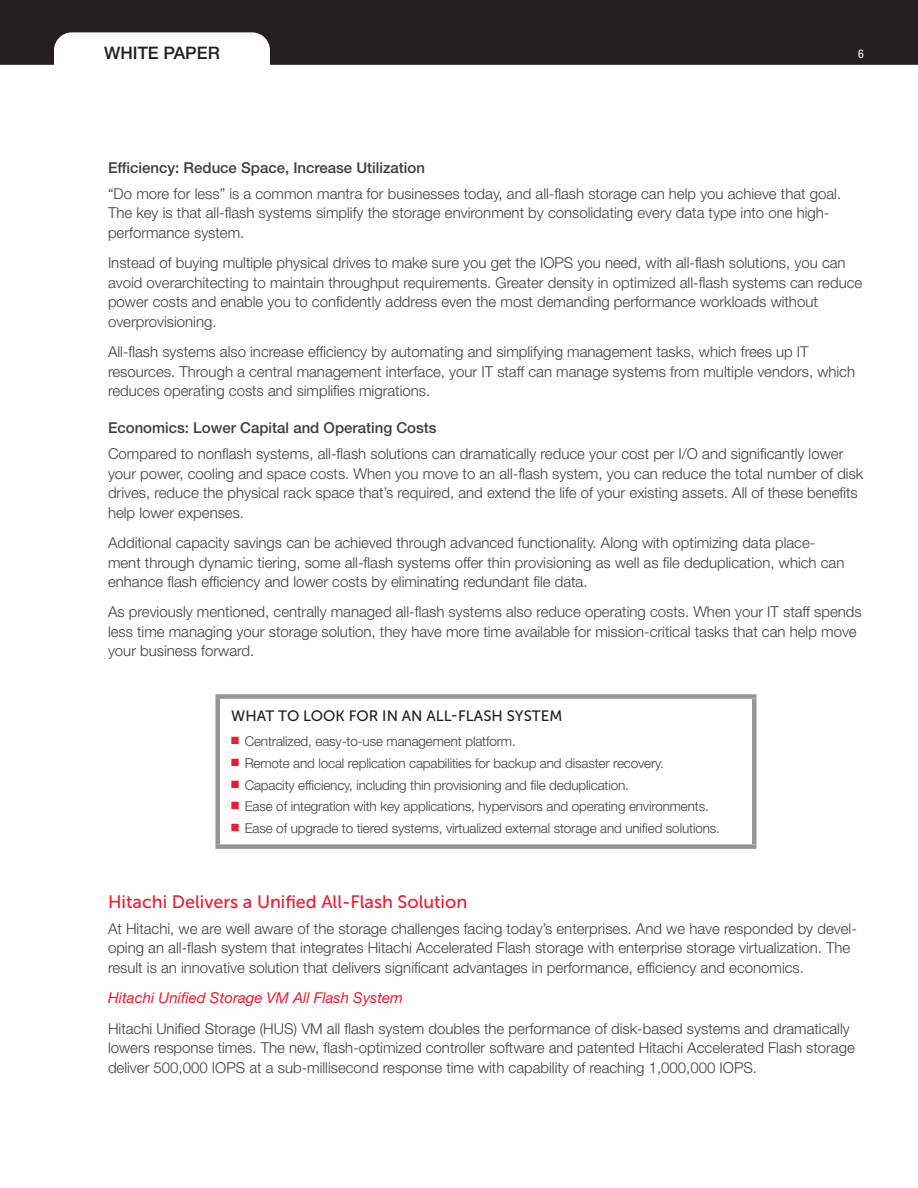
<style>
.page{position:relative;width:918px;height:1188px;background:#fff}
.page>*{position:absolute;margin:0;border:0;box-sizing:border-box;transform-origin:0 0}
.t1{font:18px "Museo Sans 500";color:#ed1a33}
.t2{font:500 17.25px "Helvetica Neue LT Std";color:#231f20}
.t3{font:300 15px/19.5px "Helvetica Neue LT Std";color:#3e3e3f}
.t4{font:500 15px "Helvetica Neue LT Std";color:#3e3e3f}
.t5{font:italic 15px "Helvetica Neue LT Std";color:#ed1a33}
.t6{font:15px "Museo Sans 500";color:#231f20}
.t7{font:300 13.5px "Helvetica Neue LT Std";letter-spacing:-.01em;color:#3e3e3f}
.t8{font:condensed 12px "Helvetica Neue LT Std";color:#fff}
.s1{color:#ed1a33}
</style>
<div class="page">
<svg style="left:0;top:0;width:918px;height:65px;fill:#231f20"></svg>
<div style="left:215px;top:694px;width:542px;height:5px;background:#939598"></div>
<div style="left:215px;top:699px;width:5px;height:145px;background:#939598"></div>
<div style="left:752px;top:699px;width:5px;height:145px;background:#939598"></div>
<div style="left:215px;top:844px;width:542px;height:5px;background:#939598"></div>
<p class="t2" style="left:104px;top:42px;width:117px">WHITE PAPER</p>
<p class="t8" style="left:858px;top:47px;width:7px">6</p>
<p class="t4" style="left:108px;top:158px;width:319px">Efficiency: Reduce Space, Increase Utilization</p>
<p class="t3" style="left:108px;top:184px;width:735px">“Do more for less” is a common mantra for businesses today, and all-flash storage can help you achieve that goal.<br>The key is that all-flash systems simplify the storage environment by consolidating every data type into one high&shy;performance system.</p>
<p class="t3" style="left:108px;top:253px;width:756px">Instead of buying multiple physical drives to make sure you get the IOPS you need, with all-flash solutions, you can avoid overarchitecting to maintain throughput requirements. Greater density in optimized all-flash systems can reduce power costs and enable you to confidently address even the most demanding performance workloads without overprovisioning.</p>
<p class="t3" style="left:108px;top:342px;width:749px">All-flash systems also increase efficiency by automating and simplifying management tasks, which frees up IT resources. Through a central management interface, your IT staff can manage systems from multiple vendors, which reduces operating costs and simplifies migrations.</p>
<p class="t4" style="left:108px;top:419px;width:330px">Economics: Lower Capital and Operating Costs</p>
<p class="t3" style="left:108px;top:444px;width:757px">Compared to nonflash systems, all-flash solutions can dramatically reduce your cost per I/O and significantly lower your power, cooling and space costs. When you move to an all-flash system, you can reduce the total number of disk drives, reduce the physical rack space that’s required, and extend the life of your existing assets. All of these benefits help lower expenses.</p>
<p class="t3" style="left:108px;top:533px;width:738px">Additional capacity savings can be achieved through advanced functionality. Along with optimizing data place&shy;ment through dynamic tiering, some all-flash systems offer thin provisioning as well as file deduplication, which can enhance flash efficiency and lower costs by eliminating redundant file data.</p>
<p class="t3" style="left:108px;top:602px;width:755px">As previously mentioned, centrally managed all-flash systems also reduce operating costs. When your IT staff spends less time managing your storage solution, they have more time available for mission-critical tasks that can help move your business forward.</p>
<p class="t6" style="left:231px;top:708px;width:330px">What to Look for i n an All-Flas h System</p>
<p class="t7" style="left:231px;top:733px;width:286px"><span class="s1">■</span> Centralized, easy-to-use management platform.</p>
<p class="t7" style="left:231px;top:755px;width:434px"><span class="s1">■</span> Remote and local replication capabilities for backup and disaster recovery.</p>
<p class="t7" style="left:231px;top:777px;width:399px"><span class="s1">■</span> Capacity efficiency, including thin provisioning and file deduplication.</p>
<p class="t7" style="left:231px;top:798px;width:479px"><span class="s1">■</span> Ease of integration with key applications, hypervisors and operating environments.</p>
<p class="t7" style="left:231px;top:820px;width:490px"><span class="s1">■</span> Ease of upgrade to tiered systems, virtualized external storage and unified solutions.</p>
<p class="t1" style="left:108px;top:892px;width:361px">H itachi Delivers a U nified All-Flash Solution</p>
<p class="t3" style="left:108px;top:919px;width:750px">At Hitachi, we are well aware of the storage challenges facing today’s enterprises. And we have responded by devel&shy;oping an all-flash system that integrates Hitachi Accelerated Flash storage with enterprise storage virtualization. The result is an innovative solution that delivers significant advantages in performance, efficiency and economics.</p>
<p class="t5" style="left:108px;top:989px;width:297px">Hitachi Unified Storage VM All Flash System</p>
<p class="t3" style="left:108px;top:1018px;width:748px">Hitachi Unified Storage (HUS) VM all flash system doubles the performance of disk-based systems and dramatically lowers response times. The new, flash-optimized controller software and patented Hitachi Accelerated Flash storage deliver 500,000 IOPS at a sub-millisecond response time with capability of reaching 1,000,000 IOPS.</p>
</div>
